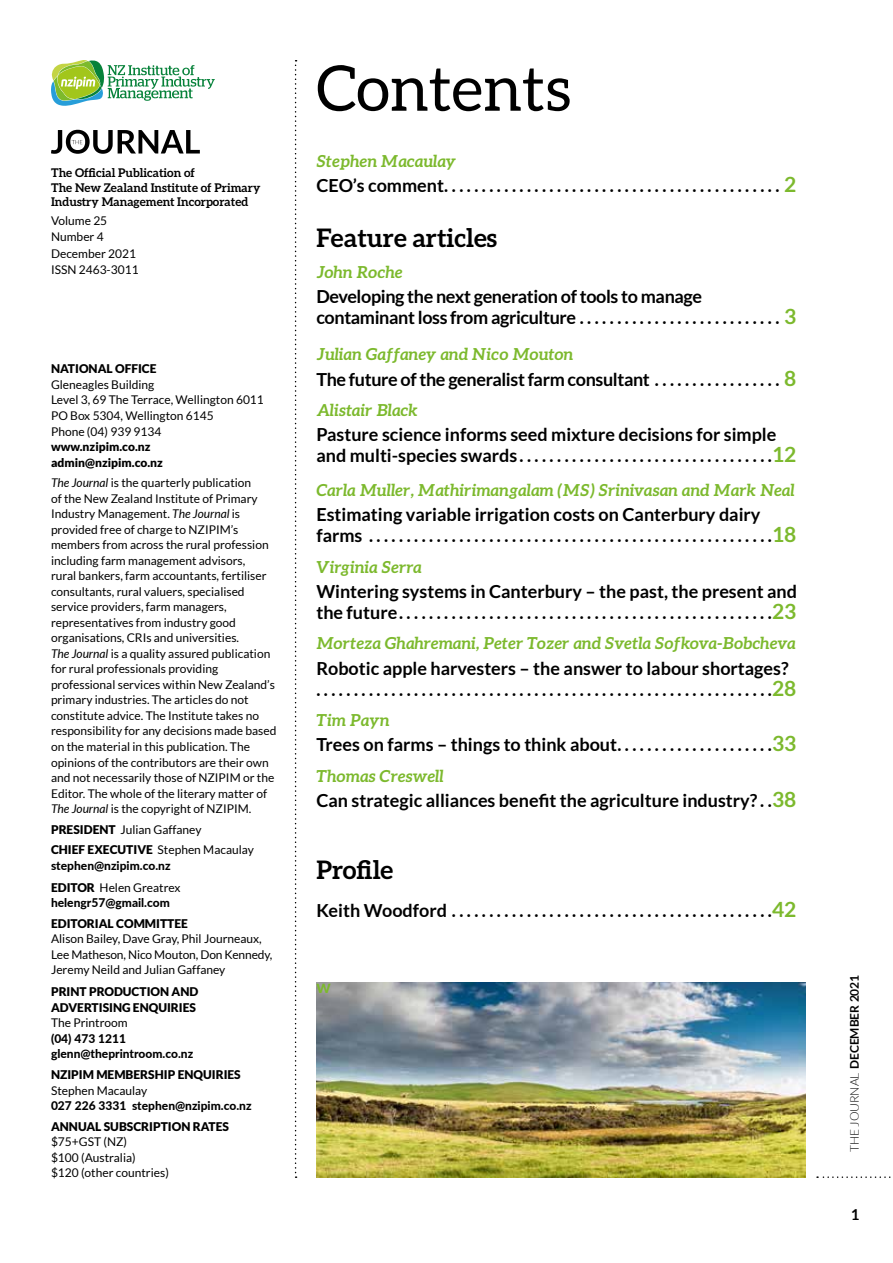
<style>
.page{position:relative;width:893px;height:1263px;background:#fff}
.page>*{position:absolute;margin:0;border:0;box-sizing:border-box;transform-origin:0 0}
.t1{font:63px "Aleo";color:#000}
.t2{font:700 25.5px "Aleo";color:#000}
.t3{font:700 18px/21px "Lato";color:#000}
.t4{font:700 18px/21px "Lato";letter-spacing:-.02em;color:#000}
.t5{font:700 18px "Lato";color:#7cb92d}
.t6{font:italic 700 16.5px "Aleo";color:#7cb92d}
.t7{font:700 15px "Aleo";color:#000}
.t8{font:12px/15.5px "Lato";color:#000}
.t9{font:900 12px/15.5px "Lato";color:#000}
.t10{font:800 12px/21.9px "Lato";color:#000}
.t11{font:700 12px/14.4px "Aleo";color:#000}
.t12{font:700 12px "Lato";color:#000}
.s1{font-style:italic}
.s2{font-weight:900}
.s3{font-weight:400}
.s4{font-size:21px;color:#7cb92d}
.s5{font-weight:300}
</style>
<div class="page">
<svg style="left:51px;top:60px;width:164px;height:46px"></svg>
<svg style="left:51px;top:130px;width:149px;height:24px"></svg>
<svg style="left:295px;top:60px;width:2px;height:1118px"></svg>
<img style="left:316px;top:982px;width:489px;height:196px">
<svg style="left:817px;top:1176px;width:74px;height:2px"></svg>
<p class="t11" style="left:51px;top:166px;width:211px">The Official Publication of<br>The New Zealand Institute of Primary<br>Industry Management Incorporated</p>
<p class="t8" style="left:51px;top:212px;width:89px;line-height:16.5px">Volume 25<br>Number 4<br>December 2021<br>ISSN 2463-3011</p>
<p class="t9" style="left:51px;top:361px;width:107px">NATIONAL OFFICE</p>
<p class="t8" style="left:51px;top:377px;width:214px">Gleneagles Building<br>Level 3, 69 The Terrace, Wellington 6011<br>PO Box 5304, Wellington 6145<br>Phone (04) 939 9134</p>
<p class="t9" style="left:51px;top:439px;width:113px">www.nzipim.co.nz admin@nzipim.co.nz</p>
<p class="t8" style="left:51px;top:475px;width:227px"><span class="s1">The Journal</span> is the quarterly publication<br>of the New Zealand Institute of Primary Industry Management. <span class="s1">The Journal</span> is provided free of charge to NZIPIM’s members from across the rural profession including farm management advisors,<br>rural bankers, farm accountants, fertiliser consultants, rural valuers, specialised service providers, farm managers, representatives from industry good organisations, CRIs and universities.<br><span class="s1">The Journal</span> is a quality assured publication for rural professionals providing professional services within New Zealand’s primary industries. The articles do not constitute advice. The Institute takes no responsibility for any decisions made based on the material in this publication. The opinions of the contributors are their own and not necessarily those of NZIPIM or the Editor. The whole of the literary matter of <span class="s1">The Journal</span> is the copyright of NZIPIM.</p>
<p class="t8" style="left:51px;top:819px;width:204px;line-height:20.5px"><span class="s2">PRESIDENT</span> Julian Gaffaney<br><span class="s2">CHIEF EXECUTIVE</span> Stephen Macaulay</p>
<p class="t10" style="left:51px;top:854px;width:131px">stephen@nzipim.co.nz<br><span class="s2">EDITOR</span> <span class="s3">Helen Greatrex</span></p>
<p class="t10" style="left:51px;top:891px;width:120px">helengr57@gmail.com</p>
<p class="t9" style="left:51px;top:915px;width:138px">EDITORIAL COMMITTEE</p>
<p class="t8" style="left:51px;top:931px;width:223px">Alison Bailey, Dave Gray, Phil Journeaux,<br>Lee Matheson, Nico Mouton, Don Kennedy,<br>Jeremy Neild and Julian Gaffaney</p>
<p class="t9" style="left:51px;top:984px;width:149px">PRINT PRODUCTION AND<br>ADVERTISING ENQUIRIES</p>
<p class="t8" style="left:51px;top:1015px;width:78px">The Printroom</p>
<p class="t10" style="left:51px;top:1030px;width:144px;line-height:15.5px">(04) 473 1211 glenn@theprintroom.co.nz</p>
<p class="t9" style="left:51px;top:1066px;width:191px">NZIPIM MEMBERSHIP ENQUIRIES</p>
<p class="t8" style="left:51px;top:1082px;width:98px">Stephen Macaulay</p>
<p class="t10" style="left:51px;top:1094px;width:202px">027 226 3331 stephen@nzipim.co.nz</p>
<p class="t9" style="left:51px;top:1118px;width:180px">ANNUAL SUBSCRIPTION RATES</p>
<p class="t8" style="left:51px;top:1134px;width:119px">$75+GST (NZ)<br>$100 (Australia)<br>$120 (other countries)</p>
<h1 class="t1" style="left:316px;top:53px;width:256px">Contents</h1>
<h3 class="t6" style="left:316px;top:152px;width:141px">Stephen Macaulay</h3>
<h3 class="t3" style="left:316px;top:175px;width:482px">CEO’s comment . . . . . . . . . . . . . . . . . . . . . . . . . . . . . . . . . . . . . . . . . . . . . <span class="s4">2</span></h3>
<h2 class="t2" style="left:316px;top:223px;width:182px">Feature articles</h2>
<h3 class="t6" style="left:316px;top:262px;width:88px">John Roche</h3>
<h3 class="t4" style="left:316px;top:285px;width:482px">Developing the next generation of tools to manage contaminant loss from agriculture . . . . . . . . . . . . . . . . . . . . . . . . . . . <span class="s4">3</span></h3>
<h3 class="t6" style="left:316px;top:345px;width:258px">Julian Gaffaney and Nico Mouton</h3>
<h3 class="t4" style="left:316px;top:368px;width:482px">The future of the generalist farm consultant . . . . . . . . . . . . . . . . . <span class="s4">8</span></h3>
<h3 class="t6" style="left:316px;top:401px;width:103px">Alistair Black</h3>
<h3 class="t3" style="left:316px;top:424px;width:482px">Pasture science informs seed mixture decisions for simple and multi-species swards . . . . . . . . . . . . . . . . . . . . . . . . . . . . . . . . . <span class="s4">12</span></h3>
<h3 class="t6" style="left:316px;top:480px;width:480px">Carla Muller, Mathirimangalam (MS) Srinivasan and Mark Neal</h3>
<h3 class="t3" style="left:316px;top:504px;width:482px">Estimating variable irrigation costs on Canterbury dairy farms . . . . . . . . . . . . . . . . . . . . . . . . . . . . . . . . . . . . . . . . . . . . . . . . . . . . . <span class="s4">18</span></h3>
<h3 class="t6" style="left:316px;top:557px;width:107px">Virginia Serra</h3>
<h3 class="t3" style="left:316px;top:581px;width:482px">Wintering systems in Canterbury – the past, the present and the future . . . . . . . . . . . . . . . . . . . . . . . . . . . . . . . . . . . . . . . . . . . . . . . . . <span class="s4">23</span></h3>
<h3 class="t6" style="left:316px;top:634px;width:481px">Morteza Ghahremani, Peter Tozer and Svetla Sofkova-Bobcheva</h3>
<h3 class="t3" style="left:316px;top:657px;width:482px">Robotic apple harvesters – the answer to labour shortages? .............................................................<span class="s4">28</span></h3>
<h3 class="t6" style="left:316px;top:711px;width:75px">Tim Payn</h3>
<h3 class="t3" style="left:316px;top:734px;width:482px">Trees on farms – things to think about . . . . . . . . . . . . . . . . . . . . <span class="s4">33</span></h3>
<h3 class="t6" style="left:316px;top:766px;width:129px">Thomas Creswell</h3>
<h3 class="t3" style="left:316px;top:790px;width:482px">Can strategic alliances benefit the agriculture industry? . <span class="s4">38</span></h3>
<h2 class="t2" style="left:316px;top:855px;width:78px">Profile</h2>
<h3 class="t3" style="left:316px;top:899px;width:482px">Keith Woodford . . . . . . . . . . . . . . . . . . . . . . . . . . . . . . . . . . . . . . . . . . <span class="s4">42</span></h3>
<h3 class="t5" style="left:316px;top:976px;width:16px">w</h3>
<p class="t12" style="left:848px;top:1152px;width:179px;rotate:-90deg"><span class="s5">THE JOURNAL</span> DECEMBER 2021</p>
<p class="t7" style="left:852px;top:1206px;width:9px">1</p>
</div>
